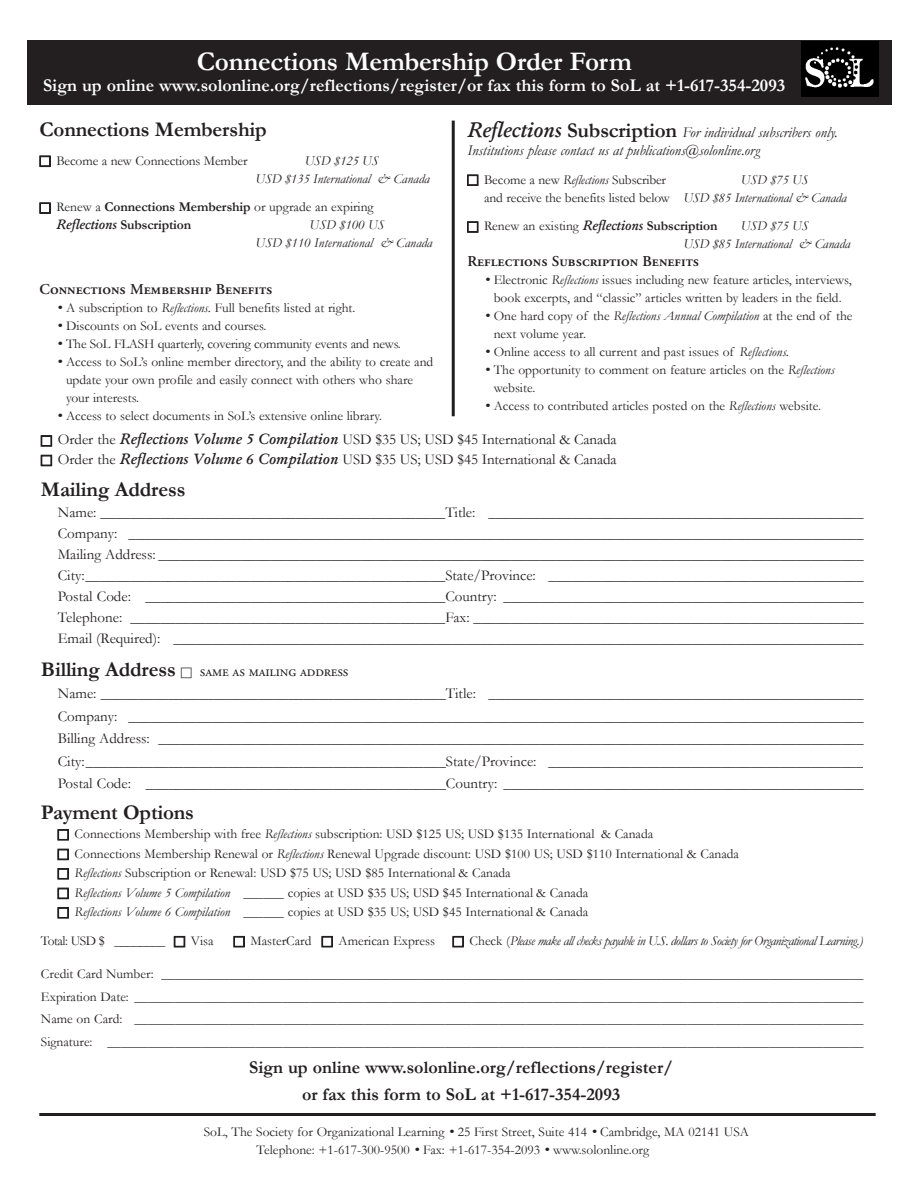
<style>
.page{position:relative;width:918px;height:1188px;background:#fff}
.page>*{position:absolute;margin:0;border:0;box-sizing:border-box;transform-origin:0 0}
.t1{font:36px "Garamond";color:#231f20}
.t2{font:700 27px "Garamond";letter-spacing:-.01em;color:#fff}
.t3{font:700 21px "Garamond";letter-spacing:-.01em;color:#231f20}
.t4{font:700 18px "Garamond";color:#fff}
.t5{font:700 18px/27.3px "Garamond";color:#231f20;text-align:center}
.t6{font:15px/21px "Garamond";color:#231f20;text-align:justify}
.t7{font:italic 15px/18px "Garamond";color:#231f20}
.t8{font:15px "Adobe Garamond Semibold SC";color:#231f20}
.t9{font:15px "Adobe Garamond Regular SC";letter-spacing:-.01em;color:#231f20}
.t10{font:13.5px/18px "Garamond";color:#231f20}
.t11{font:italic 13.5px/18px "Garamond";letter-spacing:-.01em;color:#231f20;text-align:center}
.t12{font:italic 13.5px "Garamond";letter-spacing:-.035em;color:#231f20}
.t13{font:700 13.5px/18px "Garamond";letter-spacing:-.01em;color:#231f20}
.t14{font:13.5px "Garamond";letter-spacing:-.035em;color:#231f20}
.s1{font-weight:400}
.s2{font-weight:600;font-style:italic}
.s3{font-weight:600;font-size:21px}
.s4{font-weight:700;font-style:normal;font-size:21px}
.s5{font-style:italic}
.s6{font-style:normal}
.s7{font-weight:700}
.s8{font-family:"Garamond";font-weight:700;font-size:21px}
</style>
<div class="page">
<div style="left:27px;top:40px;width:864px;height:65px;background:#231f20"></div>
<img style="left:801px;top:42px;width:77px;height:54px">
<hr style="left:452px;top:121px;width:3px;height:295px;background:#231f20">
<hr style="left:39px;top:1113px;width:837px;height:3px;background:#231f20">
<h2 class="t2" style="left:197px;top:47px;width:437px">Connections Membership Order Form</h2>
<h3 class="t4" style="left:43px;top:76px;width:744px">Sign up online www.solonline.org/reflections/register/or fax this form to SoL at +1-617-354-2093</h3>
<h3 class="t3" style="left:40px;top:118px;width:229px">Connections Membership</h3>
<p class="t10" style="left:56px;top:152px;width:193px">Become a new Connections Member</p>
<p class="t11" style="left:256px;top:152px;width:176px">USD $125 US<br>USD $135 International &amp; Canada</p>
<p class="t13" style="left:56px;top:198px;width:319px"><span class="s1">Renew a</span> Connections Membership <span class="s1">or upgrade an expiring<br></span><span class="s2">Reflections</span> Subscription</p>
<p class="t7" style="left:467px;top:123px;width:372px"><span class="s3">Reflections</span> <span class="s4">Subscription</span> For individual subscribers only.<br>Institutions please contact us at publications@solonline.org</p>
<p class="t10" style="left:484px;top:171px;width:183px">Become a new <span class="s5">Reflections</span> Subscriber</p>
<p class="t11" style="left:484px;top:171px;width:364px;text-align:left;text-indent:257px">USD $75 US<br><span class="s6">and receive the benefits listed below</span> USD $85 International &amp; Canada</p>
<p class="t10" style="left:484px;top:217px;width:235px">Renew an existing <span class="s2">Reflections</span> <span class="s7">Subscription</span></p>
<p class="t11" style="left:256px;top:216px;width:178px">USD $100 US<br>USD $110 International &amp; Canada</p>
<p class="t8" style="left:40px;top:284px;width:234px">Connections Membership Benefits</p>
<h1 class="t1" style="left:56px;top:278px;width:9px">.</h1>
<p class="t10" style="left:66px;top:299px;width:291px">A subscription to <span class="s5">Reflections.</span> Full benefits listed at right.</p>
<h1 class="t1" style="left:56px;top:296px;width:9px">.</h1>
<p class="t10" style="left:66px;top:317px;width:202px">Discounts on SoL events and courses.</p>
<h1 class="t1" style="left:56px;top:314px;width:9px">.</h1>
<p class="t10" style="left:66px;top:335px;width:336px">The SoL FLASH quarterly, covering community events and news.</p>
<h1 class="t1" style="left:56px;top:332px;width:9px">.</h1>
<p class="t10" style="left:66px;top:353px;width:369px">Access to SoL’s online member directory, and the ability to create and update your own profile and easily connect with others who share your interests.</p>
<h1 class="t1" style="left:56px;top:386px;width:9px">.</h1>
<p class="t10" style="left:66px;top:407px;width:318px">Access to select documents in SoL’s extensive online library.</p>
<p class="t11" style="left:683px;top:217px;width:168px;text-align:left;text-indent:58px">USD $75 US<br>USD $85 International &amp; Canada</p>
<p class="t8" style="left:467px;top:256px;width:233px">Reflections Subscription Benefits</p>
<h1 class="t1" style="left:484px;top:250px;width:9px">.</h1>
<p class="t10" style="left:494px;top:271px;width:359px">Electronic <span class="s5">Reflections</span> issues including new feature articles, interviews, book excerpts, and “classic” articles written by leaders in the field.</p>
<h1 class="t1" style="left:484px;top:286px;width:9px">.</h1>
<p class="t10" style="left:494px;top:307px;width:360px">One hard copy of the <span class="s5">Reflections Annual Compilation</span> at the end of the next volume year.</p>
<h1 class="t1" style="left:484px;top:322px;width:9px">.</h1>
<p class="t10" style="left:494px;top:343px;width:297px">Online access to all current and past issues of <span class="s5">Reflections.</span></p>
<h1 class="t1" style="left:484px;top:340px;width:9px">.</h1>
<p class="t10" style="left:494px;top:361px;width:342px">The opportunity to comment on feature articles on the <span class="s5">Reflections </span>website.</p>
<h1 class="t1" style="left:484px;top:376px;width:9px">.</h1>
<p class="t10" style="left:494px;top:397px;width:329px">Access to contributed articles posted on the <span class="s5">Reflections</span> website.</p>
<p class="t6" style="left:58px;top:430px;width:560px;line-height:19.5px">Order the <span class="s2">Reflections Volume 5 Compilation</span> USD $35 US; USD $45 International &amp; Canada<br>Order the <span class="s2">Reflections Volume 6 Compilation</span> USD $35 US; USD $45 International &amp; Canada</p>
<h3 class="t3" style="left:41px;top:477px;width:146px">Mailing Address</h3>
<p class="t6" style="left:58px;top:502px;width:807px">Name: ______________________________________________Title: __________________________________________________ Company: __________________________________________________________________________________________________ Mailing Address: ______________________________________________________________________________________________ City:________________________________________________State/Province: __________________________________________ Postal Code: ________________________________________Country: ________________________________________________ Telephone: __________________________________________Fax: ____________________________________________________ Email (Required): ____________________________________________________________________________________________</p>
<p class="t9" style="left:41px;top:665px;width:309px"><span class="s8">Billing Address</span> same as mailing address</p>
<p class="t6" style="left:58px;top:683px;width:807px;line-height:22.5px">Name: ______________________________________________Title: __________________________________________________ Company: __________________________________________________________________________________________________ Billing Address: ______________________________________________________________________________________________ City:________________________________________________State/Province: __________________________________________ Postal Code: ________________________________________Country: ________________________________________________</p>
<h3 class="t3" style="left:41px;top:801px;width:155px">Payment Options</h3>
<p class="t10" style="left:75px;top:824px;width:666px;line-height:19.5px">Connections Membership with free <span class="s5">Reflections</span> subscription: USD $125 US; USD $135 International &amp; Canada<br>Connections Membership Renewal or <span class="s5">Reflections</span> Renewal Upgrade discount: USD $100 US; USD $110 International &amp; Canada <span class="s5">Reflections</span> Subscription or Renewal: USD $75 US; USD $85 International &amp; Canada<br><span class="s5">Reflections Volume 5 Compilation</span> ______ copies at USD $35 US; USD $45 International &amp; Canada<br><span class="s5">Reflections Volume 6 Compilation</span> ______ copies at USD $35 US; USD $45 International &amp; Canada</p>
<p class="t14" style="left:41px;top:933px;width:126px">Total: USD $ ________</p>
<p class="t10" style="left:191px;top:932px;width:24px">Visa</p>
<p class="t10" style="left:250px;top:932px;width:63px">MasterCard</p>
<p class="t10" style="left:339px;top:932px;width:98px">American Express</p>
<p class="t12" style="left:470px;top:933px;width:395px"><span class="s6">Check (</span>Please make all checks payable in U.S. dollars to Society for Organizational Learning.)</p>
<p class="t10" style="left:41px;top:963px;width:824px;line-height:22.5px;text-align:justify">Credit Card Number: ________________________________________________________________________________________________________ Expiration Date: ____________________________________________________________________________________________________________ Name on Card: ____________________________________________________________________________________________________________ Signature: ________________________________________________________________________________________________________________</p>
<h3 class="t5" style="left:249px;top:1054px;width:425px">Sign up online www.solonline.org/reflections/register/ or fax this form to SoL at +1-617-354-2093</h3>
<p class="t10" style="left:204px;top:1123px;width:242px">SoL, The Society for Organizational Learning</p>
<h1 class="t1" style="left:448px;top:1102px;width:9px">.</h1>
<p class="t10" style="left:458px;top:1123px;width:131px">25 First Street, Suite 414</p>
<h1 class="t1" style="left:591px;top:1102px;width:9px">.</h1>
<p class="t10" style="left:600px;top:1123px;width:150px">Cambridge, MA 02141 USA</p>
<p class="t10" style="left:257px;top:1141px;width:155px">Telephone: +1-617-300-9500</p>
<h1 class="t1" style="left:414px;top:1120px;width:9px">.</h1>
<p class="t10" style="left:423px;top:1141px;width:118px">Fax: +1-617-354-2093</p>
<h1 class="t1" style="left:544px;top:1120px;width:9px">.</h1>
<p class="t10" style="left:553px;top:1141px;width:97px">www.solonline.org</p>
</div>
